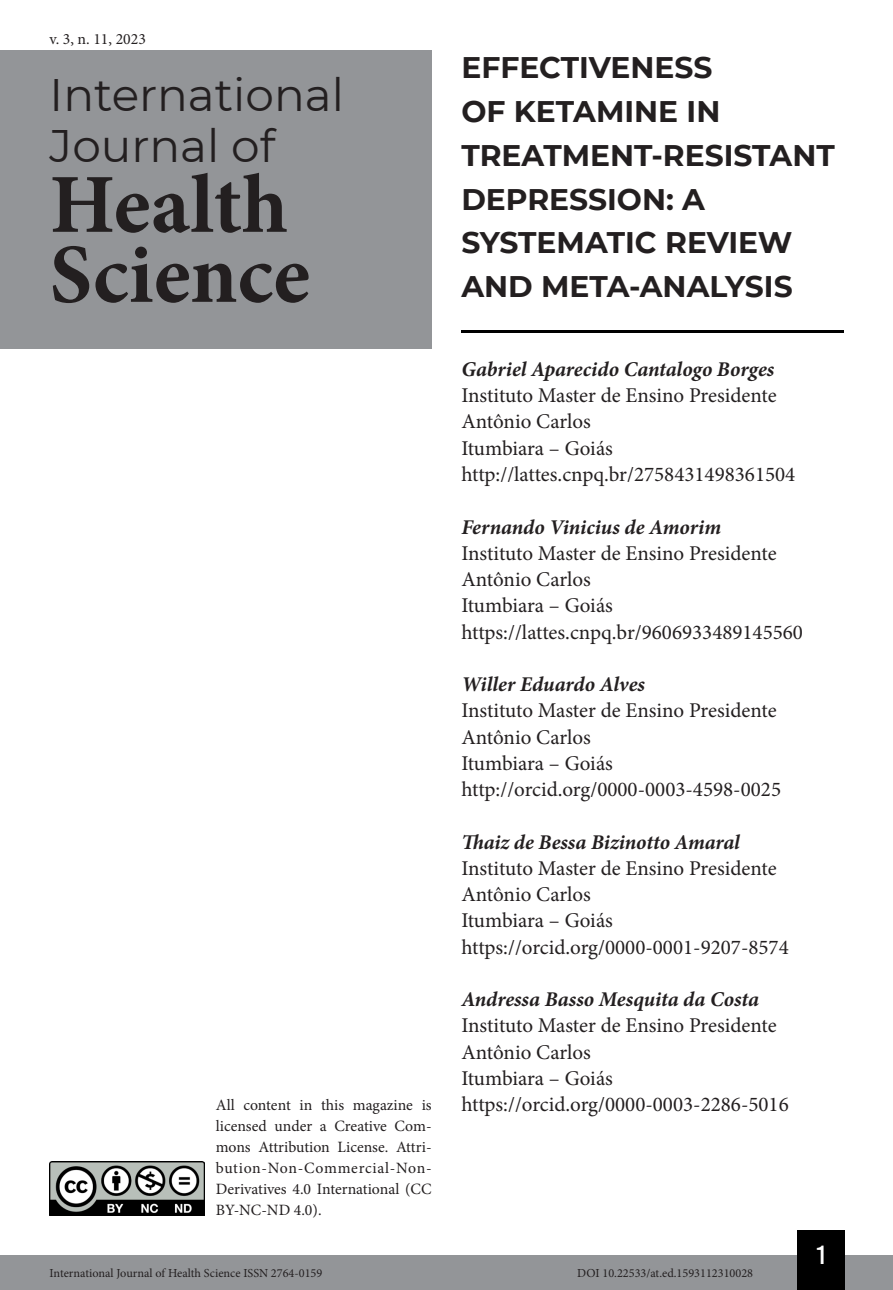
<style>
.page{position:relative;width:893px;height:1290px;background:#fff}
.page>*{position:absolute;margin:0;border:0;box-sizing:border-box;transform-origin:0 0}
.t1{font:700 84px/70px "Minion Pro";color:#231f20}
.t2{font:45.5px/50.8px "Montserrat";color:#231f20}
.Título_Artigo{font:700 29.75px/43.8px "Montserrat";color:#231f20}
.t3{font:26.25px "Bebas Kai";color:#fff}
.Infos_autor{font:21px/26.2px "Minion Pro";color:#231f20}
.Autor{font:italic 700 21px "Minion Pro";letter-spacing:-.005em;color:#231f20}
.t4{font:15.75px/21px "Minion Pro";color:#231f20;text-align:justify}
.t5{font:12.25px "Minion Pro";color:#231f20}
</style>
<div class="page">
<div style="left:0;top:1255px;width:893px;height:35px;background:#939598"></div>
<div style="left:797px;top:1230px;width:48px;height:60px;background:#000"></div>
<img style="left:50px;top:1161px;width:154px;height:54px">
<div style="left:0;top:50px;width:432px;height:298px;background:#939598"></div>
<hr style="left:461px;top:330px;width:382px;height:2px;background:#000">
<p class="t4" style="left:50px;top:28px;width:98px">v. 3, n. 11, 2023</p>
<h2 class="t2" style="left:50px;top:68px;width:296px">International<br>Journal of</h2>
<h1 class="t1" style="left:50px;top:169px;width:262px">Health<br>Science</h1>
<p class="t4" style="left:216px;top:1095px;width:217px">All content in this magazine is licensed under a Creative Com&shy;mons Attribution License. Attri&shy;bution-Non-Commercial-Non-Derivatives 4.0 International (CC BY-NC-ND 4.0).</p>
<p class="Título_Artigo" style="left:461px;top:44px;width:375px">EFFECTIVENESS<br>OF KETAMINE IN<br>TREATMENT-RESISTANT<br>DEPRESSION: A<br>SYSTEMATIC REVIEW<br>AND META-ANALYSIS</p>
<p class="Autor" style="left:461px;top:354px;width:314px">Gabriel Aparecido Cantalogo Borges</p>
<p class="Infos_autor" style="left:461px;top:382px;width:317px">Instituto Master de Ensino Presidente<br>Antônio Carlos</p>
<p class="Infos_autor" style="left:461px;top:435px;width:153px">Itumbiara – Goiás</p>
<p class="Infos_autor" style="left:461px;top:461px;width:335px">http://lattes.cnpq.br/2758431498361504</p>
<p class="Autor" style="left:461px;top:512px;width:261px">Fernando Vinicius de Amorim</p>
<p class="Infos_autor" style="left:461px;top:540px;width:317px">Instituto Master de Ensino Presidente<br>Antônio Carlos</p>
<p class="Infos_autor" style="left:461px;top:592px;width:153px">Itumbiara – Goiás</p>
<p class="Infos_autor" style="left:461px;top:619px;width:343px">https://lattes.cnpq.br/9606933489145560</p>
<p class="Autor" style="left:461px;top:669px;width:185px">Willer Eduardo Alves</p>
<p class="Infos_autor" style="left:461px;top:697px;width:317px">Instituto Master de Ensino Presidente<br>Antônio Carlos</p>
<p class="Infos_autor" style="left:461px;top:750px;width:153px">Itumbiara – Goiás</p>
<p class="Infos_autor" style="left:461px;top:776px;width:321px">http://orcid.org/0000-0003-4598-0025</p>
<p class="Autor" style="left:461px;top:827px;width:280px">Thaiz de Bessa Bizinotto Amaral</p>
<p class="Infos_autor" style="left:461px;top:855px;width:317px">Instituto Master de Ensino Presidente<br>Antônio Carlos</p>
<p class="Infos_autor" style="left:461px;top:907px;width:153px">Itumbiara – Goiás</p>
<p class="Infos_autor" style="left:461px;top:934px;width:329px">https://orcid.org/0000-0001-9207-8574</p>
<p class="Autor" style="left:461px;top:984px;width:299px">Andressa Basso Mesquita da Costa</p>
<p class="Infos_autor" style="left:461px;top:1012px;width:317px">Instituto Master de Ensino Presidente<br>Antônio Carlos</p>
<p class="Infos_autor" style="left:461px;top:1065px;width:153px">Itumbiara – Goiás</p>
<p class="Infos_autor" style="left:461px;top:1091px;width:329px">https://orcid.org/0000-0003-2286-5016</p>
<p class="t3" style="left:817px;top:1241px;width:10px">1</p>
<p class="t5" style="left:50px;top:1265px;width:274px">International Journal of Health Science ISSN 2764-0159</p>
<p class="t5" style="left:577px;top:1265px;width:177px">DOI 10.22533/at.ed.1593112310028</p>
</div>
